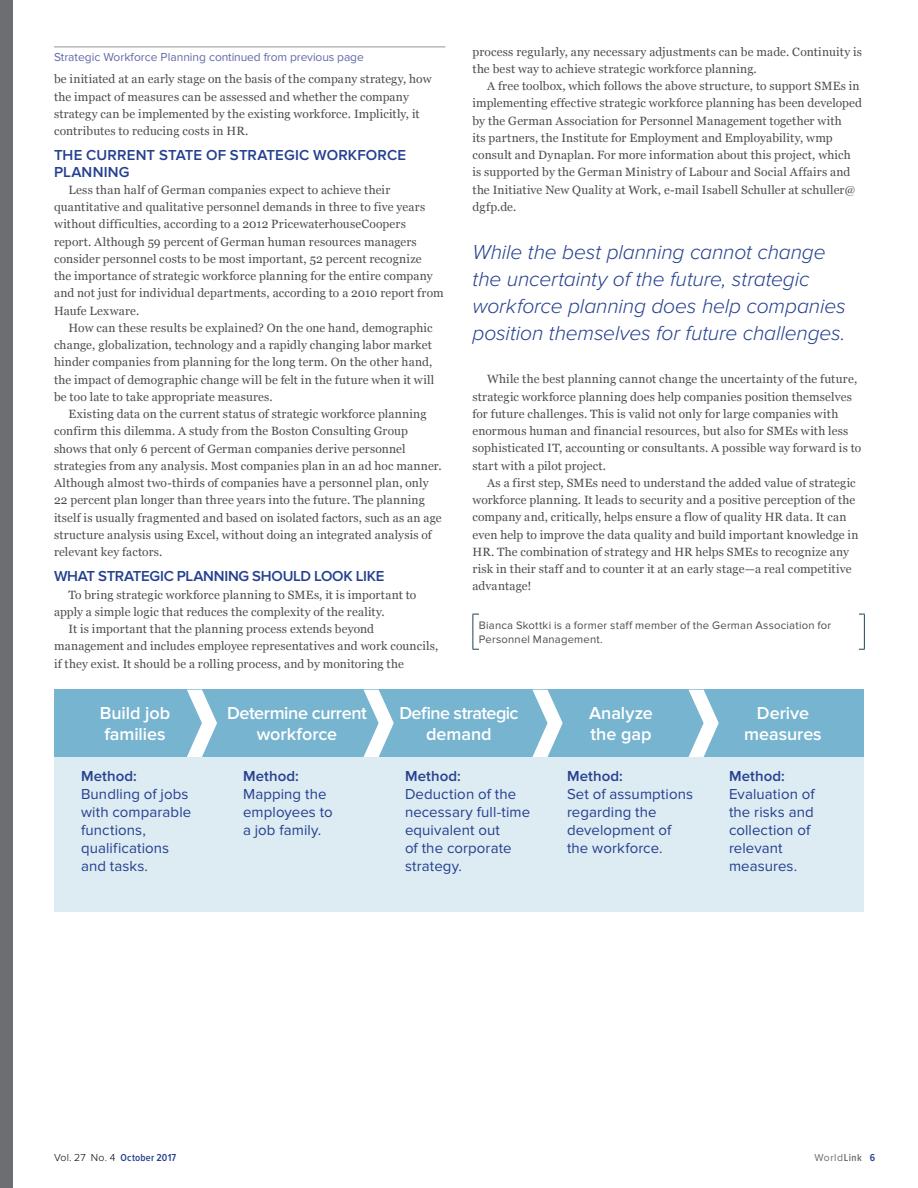
<style>
.page{position:relative;width:918px;height:1188px;background:#fff}
.page>*{position:absolute;margin:0;border:0;box-sizing:border-box;transform-origin:0 0}
.t1{font:italic 300 21px/27px "Proxima Nova";letter-spacing:-.005em;color:#25408f}
.t2{font:600 18px/21px "Proxima Nova";letter-spacing:-.005em;color:#fff}
.t3{font:600 18px/21px "Proxima Nova";letter-spacing:-.03em;color:#fff;text-align:center}
.t4{font:15px/18px "Proxima Nova";letter-spacing:.01em;color:#25408f}
.t5{font:600 15px/16.5px "Proxima Nova";letter-spacing:.005em;color:#25408f}
.t6{font:600 15px "Proxima Nova";letter-spacing:-.02em;color:#25408f}
.t7{font:12px/17.2px "Georgia";letter-spacing:.015em;color:#4d4d4f}
.t8{font:12px "Proxima Nova";letter-spacing:-.01em;color:#6269a7}
.t9{font:11.25px/14.2px "Proxima Nova";letter-spacing:.02em;color:#4d4d4f}
.t10{font:600 10.5px "Proxima Nova Cond";letter-spacing:.02em;color:#25408f}
.t11{font:10.5px "Proxima Nova";letter-spacing:.045em;color:#6d6e71}
.s1{font-family:"Proxima Nova";font-weight:300;color:#000}
.s2{font-family:"Proxima Nova Cond";font-weight:600}
.s3{font-family:"Proxima Nova Cond";font-weight:600;color:#25408f}
</style>
<div class="page">
<div style="left:0;top:0;width:14px;height:1188px;background:#6d6e71"></div>
<div style="left:54px;top:690px;width:810px;height:67px;background:#76b4cf"></div>
<div style="left:54px;top:757px;width:810px;height:154px;background:#ddebf3"></div>
<hr style="left:472px;top:614px;width:393px;height:1px;background:#1e4358">
<hr style="left:472px;top:614px;width:1px;height:35px;background:#1e4358">
<hr style="left:864px;top:614px;width:1px;height:35px;background:#1e4358">
<hr style="left:472px;top:649px;width:393px;height:1px;background:#1e4358">
<div style="left:479px;top:607px;width:379px;height:52px;background:#fff"></div>
<hr style="left:54px;top:47px;width:392px;height:1px;background:#939598">
<svg style="left:187px;top:690px;width:30px;height:67px"></svg>
<svg style="left:364px;top:690px;width:30px;height:67px"></svg>
<svg style="left:532px;top:690px;width:31px;height:67px"></svg>
<svg style="left:688px;top:690px;width:31px;height:67px"></svg>
<p class="t8" style="left:54px;top:50px;width:311px">Strategic Workforce Planning continued from previous page</p>
<p class="t7" style="left:54px;top:71px;width:379px">be initiated at an early stage on the basis of the company strategy, how the impact of measures can be assessed and whether the company strategy can be implemented by the existing workforce. Implicitly, it contributes to reducing costs in HR.</p>
<p class="t5" style="left:54px;top:147px;width:354px">THE CURRENT STATE OF STRATEGIC WORKFORCE<br>PLANNING</p>
<p class="t7" style="left:54px;top:181px;width:391px;text-indent:15px">Less than half of German companies expect to achieve their quantitative and qualitative personnel demands in three to five years without difficulties, according to a 2012 PricewaterhouseCoopers report. Although 59 percent of German human resources managers consider personnel costs to be most important, 52 percent recognize<br>the importance of strategic workforce planning for the entire company and not just for individual departments, according to a 2010 report from Haufe Lexware.</p>
<p class="t7" style="left:54px;top:319px;width:382px;text-indent:15px">How can these results be explained? On the one hand, demographic change, globalization, technology and a rapidly changing labor market hinder companies from planning for the long term. On the other hand, the impact of demographic change will be felt in the future when it will be too late to take appropriate measures.</p>
<p class="t7" style="left:54px;top:405px;width:389px;text-indent:15px">Existing data on the current status of strategic workforce planning confirm this dilemma. A study from the Boston Consulting Group shows that only 6 percent of German companies derive personnel strategies from any analysis. Most companies plan in an ad hoc manner.<br>Although almost two-thirds of companies have a personnel plan, only 22 percent plan longer than three years into the future. The planning itself is usually fragmented and based on isolated factors, such as an age structure analysis using Excel, without doing an integrated analysis of relevant key factors.</p>
<p class="t6" style="left:54px;top:568px;width:332px">WHAT STRATEGIC PLANNING SHOULD LOOK LIKE</p>
<p class="t7" style="left:69px;top:586px;width:349px">To bring strategic workforce planning to SMEs, it is important to</p>
<p class="t7" style="left:54px;top:603px;width:332px">apply a simple logic that reduces the complexity of the reality.</p>
<p class="t7" style="left:69px;top:620px;width:307px">It is important that the planning process extends beyond</p>
<p class="t7" style="left:54px;top:638px;width:386px">management and includes employee representatives and work councils,</p>
<p class="t7" style="left:54px;top:655px;width:351px">if they exist. It should be a rolling process, and by monitoring the</p>
<p class="t7" style="left:472px;top:43px;width:391px">process regularly, any necessary adjustments can be made. Continuity is the best way to achieve strategic workforce planning.</p>
<p class="t7" style="left:472px;top:77px;width:391px;text-indent:15px">A free toolbox, which follows the above structure, to support SMEs in implementing effective strategic workforce planning has been developed by the German Association for Personnel Management together with<br>its partners, the Institute for Employment and Employability, wmp consult and Dynaplan. For more information about this project, which is supported by the German Ministry of Labour and Social Affairs and the Initiative New Quality at Work, e-mail Isabell Schuller at schuller@ dgfp.de.</p>
<h1 class="t1" style="left:472px;top:239px;width:375px">While the best planning cannot change the uncertainty of the future, strategic workforce planning does help companies position themselves for future challenges.</h1>
<p class="t7" style="left:472px;top:371px;width:390px;text-indent:15px">While the best planning cannot change the uncertainty of the future, strategic workforce planning does help companies position themselves for future challenges. This is valid not only for large companies with enormous human and financial resources, but also for SMEs with less sophisticated IT, accounting or consultants. A possible way forward is to start with a pilot project.</p>
<p class="t7" style="left:472px;top:474px;width:387px;text-indent:15px">As a first step, SMEs need to understand the added value of strategic workforce planning. It leads to security and a positive perception of the company and, critically, helps ensure a flow of quality HR data. It can even help to improve the data quality and build important knowledge in HR. The combination of strategy and HR helps SMEs to recognize any risk in their staff and to counter it at an early stage—a real competitive advantage!</p>
<p class="t9" style="left:479px;top:618px;width:354px">Bianca Skottki is a former staff member of the German Association for<br>Personnel Management.</p>
<h2 class="t2" style="left:100px;top:703px;width:72px">Build job families</h2>
<h2 class="t2" style="left:227px;top:703px;width:141px;text-align:center">Determine current workforce</h2>
<h2 class="t3" style="left:399px;top:703px;width:121px">Define strategic demand</h2>
<h2 class="t2" style="left:589px;top:703px;width:65px">Analyze the gap</h2>
<h2 class="t2" style="left:744px;top:703px;width:79px;text-align:center">Derive measures</h2>
<p class="t5" style="left:81px;top:768px;width:57px">Method:</p>
<p class="t4" style="left:81px;top:786px;width:112px">Bundling of jobs with comparable functions, qualifications and tasks.</p>
<p class="t5" style="left:243px;top:768px;width:57px">Method:</p>
<p class="t4" style="left:243px;top:786px;width:91px">Mapping the employees to a job family.</p>
<p class="t5" style="left:405px;top:768px;width:57px">Method:</p>
<p class="t4" style="left:405px;top:786px;width:127px">Deduction of the necessary full-time equivalent out<br>of the corporate strategy.</p>
<p class="t5" style="left:567px;top:768px;width:57px">Method:</p>
<p class="t4" style="left:567px;top:786px;width:128px">Set of assumptions regarding the development of the workforce.</p>
<p class="t5" style="left:729px;top:768px;width:57px">Method:</p>
<p class="t4" style="left:729px;top:786px;width:87px">Evaluation of the risks and collection of relevant measures.</p>
<p class="t10" style="left:54px;top:1152px;width:124px"><span class="s1">Vol. 27 No. 4</span> October 2017</p>
<p class="t11" style="left:814px;top:1151px;width:62px">World<span class="s2">Link</span> <span class="s3">6</span></p>
</div>
